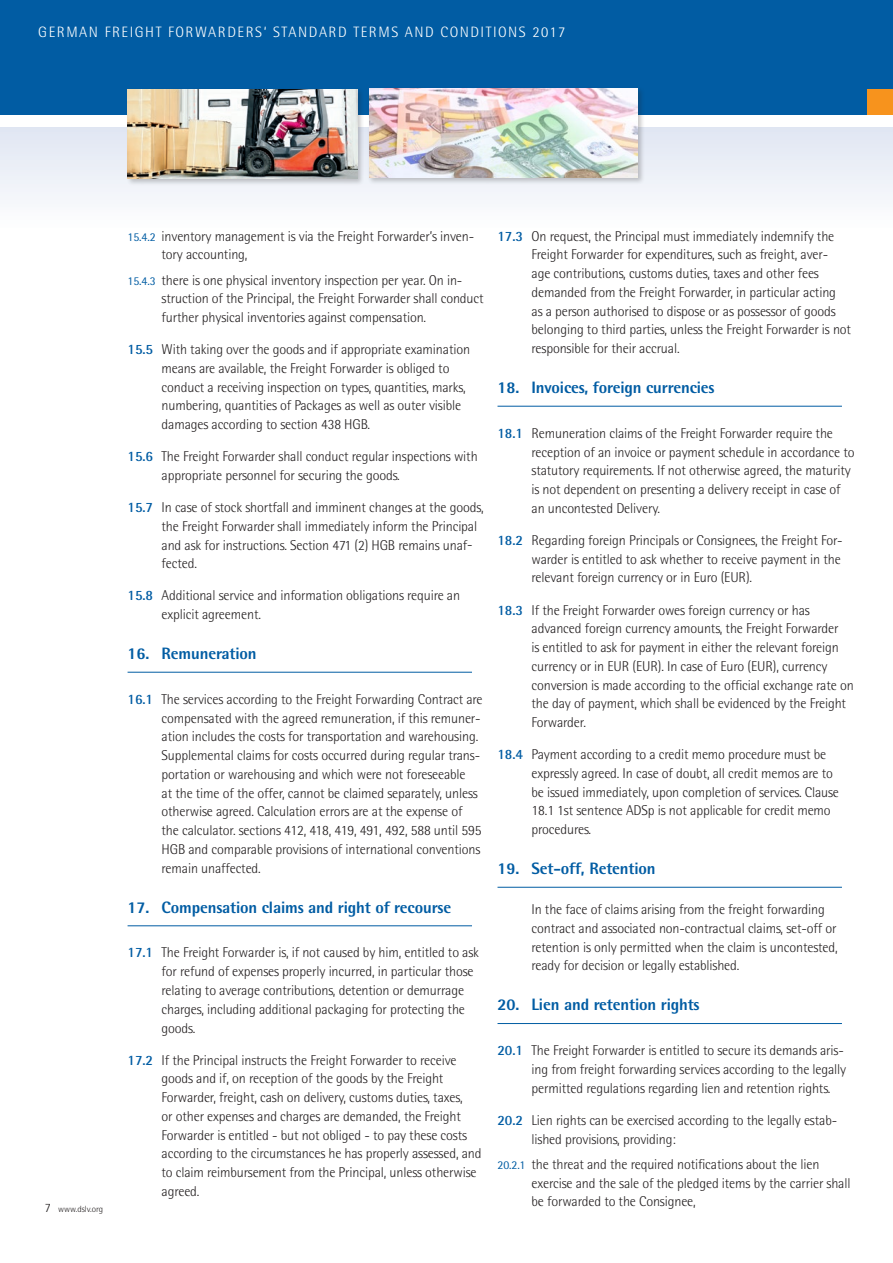
<style>
.page{position:relative;width:893px;height:1263px;background:#fff}
.page>*{position:absolute;margin:0;border:0;box-sizing:border-box;transform-origin:0 0}
.t1{font:800 16.5px "Rotis Semi Sans";letter-spacing:-.01em;color:#015ca3}
.t2{font:300 15px "Rotis Semi Sans";letter-spacing:.1em;color:#fff}
.t3{font:300 14.25px/18.8px "Rotis Semi Sans";letter-spacing:-.01em;color:#231f20}
.t4{font:300 9px "Rotis Semi Sans";color:#231f20}
.s1{font-size:12.75px}
.s2{font-weight:400;font-size:12px;color:#015ca3}
.s3{font-weight:700;color:#015ca3}
</style>
<div class="page">
<div style="left:0;top:0;width:893px;height:115px;background:#015ca3"></div>
<div style="left:0;top:128px;width:893px;height:102px;background:linear-gradient(to bottom,#e0e6f2,#fefefe)"></div>
<div style="left:867px;top:89px;width:26px;height:26px;background:#f7931d"></div>
<hr style="left:128px;top:672px;width:344px;height:1px;background:#015ca3">
<hr style="left:128px;top:925px;width:344px;height:1px;background:#015ca3">
<hr style="left:497px;top:406px;width:345px;height:1px;background:#015ca3">
<hr style="left:497px;top:887px;width:345px;height:1px;background:#015ca3">
<hr style="left:497px;top:1023px;width:345px;height:1px;background:#015ca3">
<div style="left:126px;top:88px;width:239px;height:98px;background:#231f20;opacity:.25"></div>
<img style="left:128px;top:89px;width:229px;height:90px">
<div style="left:367px;top:87px;width:278px;height:98px;background:#231f20;opacity:.25"></div>
<img style="left:369px;top:88px;width:269px;height:90px">
<p class="t2" style="left:38px;top:23px;width:529px">GERMAN FREIGHT FORWARDERS‘ STANDARD TERMS AND CONDITIONS 2017</p>
<p class="t4" style="left:45px;top:1204px;width:60px"><span class="s1">7</span> www.dslv.org</p>
<p class="t3" style="left:162px;top:226px;width:314px;text-indent:-34px"><span class="s2">15.4.2</span> inventory management is via the Freight Forwarder’s inven&shy;tory accounting,</p>
<p class="t3" style="left:162px;top:270px;width:324px;text-indent:-34px"><span class="s2">15.4.3</span> there is one physical inventory inspection per year. On in&shy;struction of the Principal, the Freight Forwarder shall conduct further physical inventories against compensation.</p>
<p class="t3" style="left:162px;top:340px;width:310px;text-indent:-34px"><span class="s3">15.5</span> With taking over the goods and if appropriate examination means are available, the Freight Forwarder is obliged to conduct a receiving inspection on types, quantities, marks, numbering, quantities of Packages as well as outer visible damages according to section 438 HGB.</p>
<p class="t3" style="left:162px;top:447px;width:318px;text-indent:-34px"><span class="s3">15.6</span> The Freight Forwarder shall conduct regular inspections with appropriate personnel for securing the goods.</p>
<p class="t3" style="left:162px;top:498px;width:324px;text-indent:-34px"><span class="s3">15.7</span> In case of stock shortfall and imminent changes at the goods, the Freight Forwarder shall immediately inform the Principal and ask for instructions. Section 471 (2) HGB remains unaf&shy;fected.</p>
<p class="t3" style="left:162px;top:586px;width:300px;text-indent:-34px"><span class="s3">15.8</span> Additional service and information obligations require an explicit agreement.</p>
<p class="t1" style="left:128px;top:643px;width:131px">16. Remuneration</p>
<p class="t3" style="left:162px;top:690px;width:323px;text-indent:-34px"><span class="s3">16.1</span> The services according to the Freight Forwarding Contract are compensated with the agreed remuneration, if this remuner&shy;ation includes the costs for transportation and warehousing.<br>Supplemental claims for costs occurred during regular trans&shy;portation or warehousing and which were not foreseeable<br>at the time of the offer, cannot be claimed separately, unless otherwise agreed. Calculation errors are at the expense of the calculator. sections 412, 418, 419, 491, 492, 588 until 595<br>HGB and comparable provisions of international conventions remain unaffected.</p>
<p class="t1" style="left:128px;top:896px;width:325px">17. Compensation claims and right of recourse</p>
<p class="t3" style="left:162px;top:943px;width:319px;text-indent:-34px"><span class="s3">17.1</span> The Freight Forwarder is, if not caused by him, entitled to ask for refund of expenses properly incurred, in particular those relating to average contributions, detention or demurrage charges, including additional packaging for protecting the goods.</p>
<p class="t3" style="left:162px;top:1050px;width:322px;text-indent:-34px"><span class="s3">17.2</span> If the Principal instructs the Freight Forwarder to receive goods and if, on reception of the goods by the Freight Forwarder, freight, cash on delivery, customs duties, taxes,<br>or other expenses and charges are demanded, the Freight Forwarder is entitled - but not obliged - to pay these costs according to the circumstances he has properly assessed, and to claim reimbursement from the Principal, unless otherwise agreed.</p>
<p class="t3" style="left:531px;top:226px;width:321px;text-indent:-34px"><span class="s3">17.3</span> On request, the Principal must immediately indemnify the Freight Forwarder for expenditures, such as freight, aver-<br>age contributions, customs duties, taxes and other fees demanded from the Freight Forwarder, in particular acting<br>as a person authorised to dispose or as possessor of goods belonging to third parties, unless the Freight Forwarder is not responsible for their accrual.</p>
<p class="t1" style="left:497px;top:377px;width:219px">18. Invoices, foreign currencies</p>
<p class="t3" style="left:531px;top:424px;width:324px;text-indent:-34px"><span class="s3">18.1</span> Remuneration claims of the Freight Forwarder require the reception of an invoice or payment schedule in accordance to statutory requirements. If not otherwise agreed, the maturity is not dependent on presenting a delivery receipt in case of an uncontested Delivery.</p>
<p class="t3" style="left:531px;top:531px;width:313px;text-indent:-34px"><span class="s3">18.2</span> Regarding foreign Principals or Consignees, the Freight For&shy;warder is entitled to ask whether to receive payment in the relevant foreign currency or in Euro (EUR).</p>
<p class="t3" style="left:531px;top:600px;width:324px;text-indent:-34px"><span class="s3">18.3</span> If the Freight Forwarder owes foreign currency or has advanced foreign currency amounts, the Freight Forwarder<br>is entitled to ask for payment in either the relevant foreign currency or in EUR (EUR). In case of Euro (EUR), currency conversion is made according to the official exchange rate on the day of payment, which shall be evidenced by the Freight Forwarder.</p>
<p class="t3" style="left:531px;top:745px;width:309px;text-indent:-34px"><span class="s3">18.4</span> Payment according to a credit memo procedure must be expressly agreed. In case of doubt, all credit memos are to be issued immediately, upon completion of services. Clause 18.1 1st sentence ADSp is not applicable for credit memo procedures.</p>
<p class="t1" style="left:497px;top:858px;width:160px">19. Set-off, Retention</p>
<p class="t3" style="left:531px;top:900px;width:308px">In the face of claims arising from the freight forwarding contract and associated non-contractual claims, set-off or retention is only permitted when the claim is uncontested, ready for decision or legally established.</p>
<p class="t1" style="left:497px;top:994px;width:204px">20. Lien and retention rights</p>
<p class="t3" style="left:531px;top:1041px;width:316px;text-indent:-34px"><span class="s3">20.1</span> The Freight Forwarder is entitled to secure its demands aris&shy;ing from freight forwarding services according to the legally permitted regulations regarding lien and retention rights.</p>
<p class="t3" style="left:531px;top:1110px;width:307px;text-indent:-34px"><span class="s3">20.2</span> Lien rights can be exercised according to the legally estab&shy;lished provisions, providing:</p>
<p class="t3" style="left:532px;top:1154px;width:321px;text-indent:-34px"><span class="s2">20.2.1</span> the threat and the required notifications about the lien exercise and the sale of the pledged items by the carrier shall be forwarded to the Consignee,</p>
</div>
